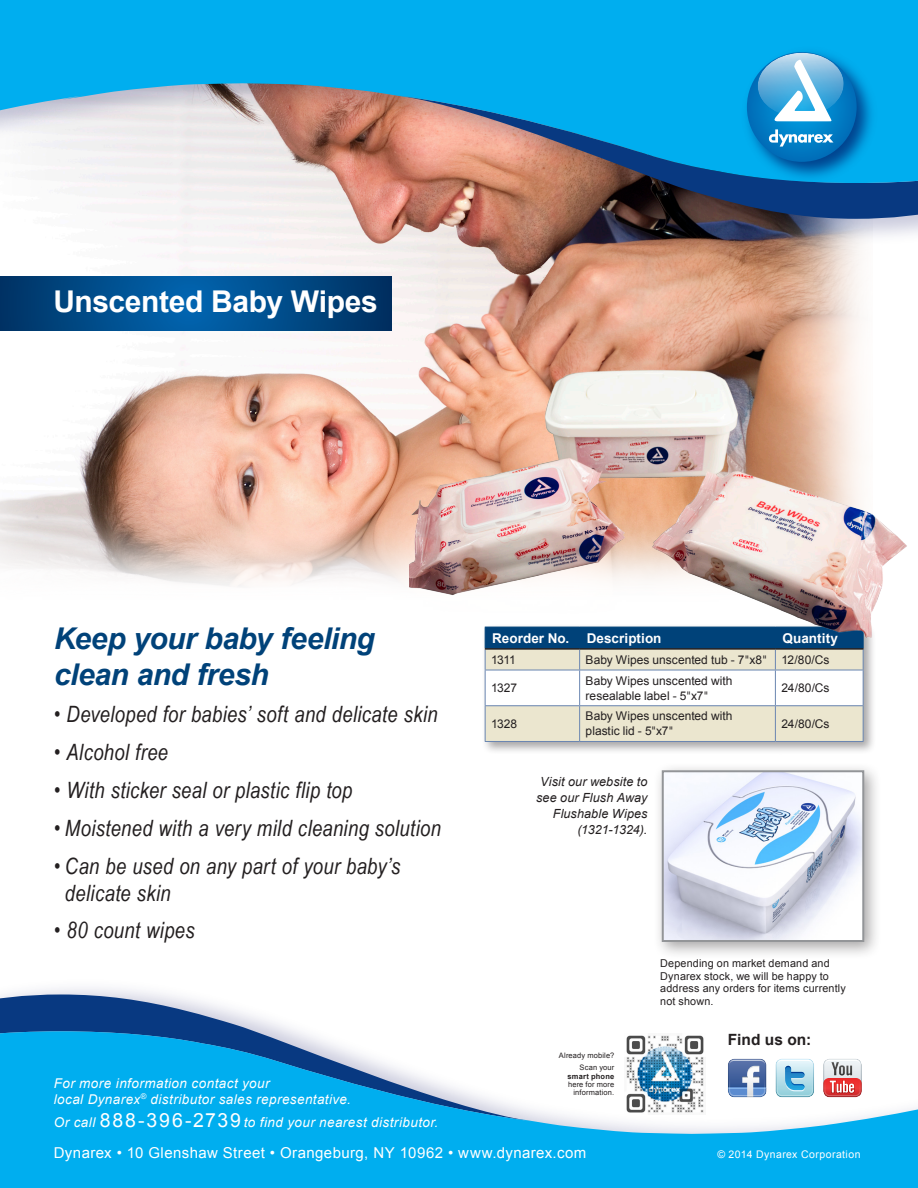
<style>
.page{position:relative;width:918px;height:1188px;background:#fff}
.page>*{position:absolute;margin:0;border:0;box-sizing:border-box;transform-origin:0 0}
.header_2{font:italic 700 30px/36px "Arial";letter-spacing:-.015em;color:#004279}
.t1{font:700 30px "Arial";letter-spacing:-.01em;color:#fff}
.bullets_-_italic{font:italic 22.5px/27px "Arial Narrow";letter-spacing:.015em;color:#231f20}
.t2{font:700 15.45px "Arial";letter-spacing:.005em;color:#231f20}
.t3{font:15px "Arial";letter-spacing:.03em;color:#fff}
.t4{font:italic 13.5px/16.2px "Arial";letter-spacing:.035em;color:#fff}
.table_head{font:700 13.5px "Arial";letter-spacing:.005em;color:#fff}
.t5{font:italic 12.6px/16.2px "Arial";letter-spacing:.005em;color:#231f20;text-align:right}
.table_text{font:12px/15px "Arial";color:#231f20}
.t6{font:10.8px/12.6px "Arial";letter-spacing:.015em;color:#231f20}
.t7{font:10.5px "Arial";letter-spacing:.045em;color:#fff}
.t8{font:7.5px/8.2px "Arial";letter-spacing:.02em;color:#231f20;text-align:right}
.s1{font-style:normal;font-size:19.5px}
.s2{font-family:"Helvetica Neue LT Std"}
.s3{font-weight:700}
</style>
<div class="page">
<img style="left:0;top:251px;width:860px;height:337px">
<img style="left:68px;top:183px;width:850px;height:68px">
<svg style="left:396px;top:183px;width:522px;height:36px;background:#5b4d5b"></svg>
<svg style="left:0;top:0;width:918px;height:183px;background:#49add5"></svg>
<img style="left:738px;top:43px;width:144px;height:144px">
<svg style="left:747px;top:52px;width:110px;height:110px;background:#0176bf"></svg>
<svg style="left:758px;top:53px;width:86px;height:68px"></svg>
<svg style="left:769px;top:129px;width:64px;height:18px"></svg>
<img style="left:6px;top:988px;width:160px;height:7px">
<svg style="left:0;top:995px;width:297px;height:36px;fill:#083981"></svg>
<svg style="left:0;top:1031px;width:918px;height:157px;fill:#00aeef"></svg>
<img style="left:625px;top:1033px;width:81px;height:81px">
<svg style="left:728px;top:1059px;width:39px;height:38px"></svg>
<div style="left:727px;top:1058px;width:40px;height:40px;border:1px solid #fff;border-radius:7px"></div>
<svg style="left:775px;top:1059px;width:39px;height:38px"></svg>
<div style="left:775px;top:1058px;width:40px;height:40px;border:1px solid #fff;border-radius:7px"></div>
<svg style="left:823px;top:1059px;width:39px;height:38px"></svg>
<div style="left:822px;top:1058px;width:41px;height:40px;border:1px solid #fff;border-radius:7px"></div>
<svg style="left:0;top:277px;width:392px;height:54px;background:#004a88"></svg>
<div style="left:653px;top:761px;width:229px;height:199px;background:#231f20;opacity:.4"></div>
<img style="left:665px;top:773px;width:196px;height:166px">
<div style="left:662px;top:770px;width:202px;height:172px;border:2px solid #939598"></div>
<div style="left:481px;top:623px;width:395px;height:132px;background:#231f20;opacity:.4"></div>
<hr style="left:485px;top:741px;width:95px;height:1px;background:#6a86b1">
<hr style="left:580px;top:741px;width:195px;height:1px;background:#6a86b1">
<hr style="left:775px;top:741px;width:89px;height:1px;background:#6a86b1">
<svg style="left:485px;top:637px;width:379px;height:104px"></svg>
<hr style="left:485px;top:648px;width:95px;height:2px;background:#231f20">
<img style="left:410px;top:344px;width:497px;height:293px">
<p class="t1" style="left:53px;top:281px;width:326px">Unscented Baby Wipes</p>
<p class="header_2" style="left:54px;top:621px;width:322px">Keep your baby feeling clean and fresh</p>
<p class="bullets_-_italic" style="left:54px;top:701px;width:385px">• Developed for babies’ soft and delicate skin</p>
<p class="bullets_-_italic" style="left:54px;top:738px;width:116px">• Alcohol free</p>
<p class="bullets_-_italic" style="left:54px;top:776px;width:300px">• With sticker seal or plastic flip top</p>
<p class="bullets_-_italic" style="left:54px;top:814px;width:388px">• Moistened with a very mild cleaning solution</p>
<p class="bullets_-_italic" style="left:65px;top:852px;width:337px;text-indent:-11px">• Can be used on any part of your baby’s delicate skin</p>
<p class="bullets_-_italic" style="left:54px;top:917px;width:142px">• 80 count wipes</p>
<p class="t4" style="left:54px;top:1075px;width:299px">For more information contact your<br>local Dynarex<sup>®</sup> distributor sales representative.</p>
<p class="t4" style="left:54px;top:1115px;width:386px">Or call <span class="s1">888-396-2739</span> to find your nearest distributor.</p>
<p class="table_head" style="left:492px;top:629px;width:79px">Reorder No.</p>
<p class="table_head" style="left:587px;top:629px;width:76px">Description</p>
<p class="table_head" style="left:783px;top:629px;width:57px">Quantity</p>
<p class="table_text" style="left:491px;top:652px;width:26px">1311</p>
<p class="table_text" style="left:586px;top:652px;width:183px">Baby Wipes unscented tub - 7<span class="s2">"</span>x8<span class="s2">"</span></p>
<p class="table_text" style="left:781px;top:652px;width:50px">12/80/Cs</p>
<p class="table_text" style="left:491px;top:681px;width:28px">1327</p>
<p class="table_text" style="left:586px;top:673px;width:148px">Baby Wipes unscented with resealable label - 5<span class="s2">"</span>x7<span class="s2">"</span></p>
<p class="table_text" style="left:781px;top:681px;width:50px">24/80/Cs</p>
<p class="table_text" style="left:491px;top:716px;width:28px">1328</p>
<p class="table_text" style="left:586px;top:709px;width:148px">Baby Wipes unscented with plastic lid - 5<span class="s2">"</span>x7<span class="s2">"</span></p>
<p class="table_text" style="left:781px;top:716px;width:50px">24/80/Cs</p>
<p class="t5" style="left:536px;top:774px;width:113px">Visit our website to see our Flush Away<br>Flushable Wipes (1321-1324).</p>
<p class="t8" style="left:559px;top:1051px;width:57px">Already mobile?</p>
<p class="t8" style="left:567px;top:1064px;width:48px">Scan your <span class="s3">smart phone </span>here for more information.</p>
<p class="t6" style="left:660px;top:957px;width:187px">Depending on market demand and<br>Dynarex stock, we will be happy to address any orders for items currently not shown.</p>
<p class="t2" style="left:728px;top:1029px;width:85px">Find us on:</p>
<p class="t3" style="left:54px;top:1143px;width:534px">Dynarex • 10 Glenshaw Street • Orangeburg, NY 10962 • www.dynarex.com</p>
<p class="t7" style="left:717px;top:1148px;width:145px">© 2014 Dynarex Corporation</p>
</div>
